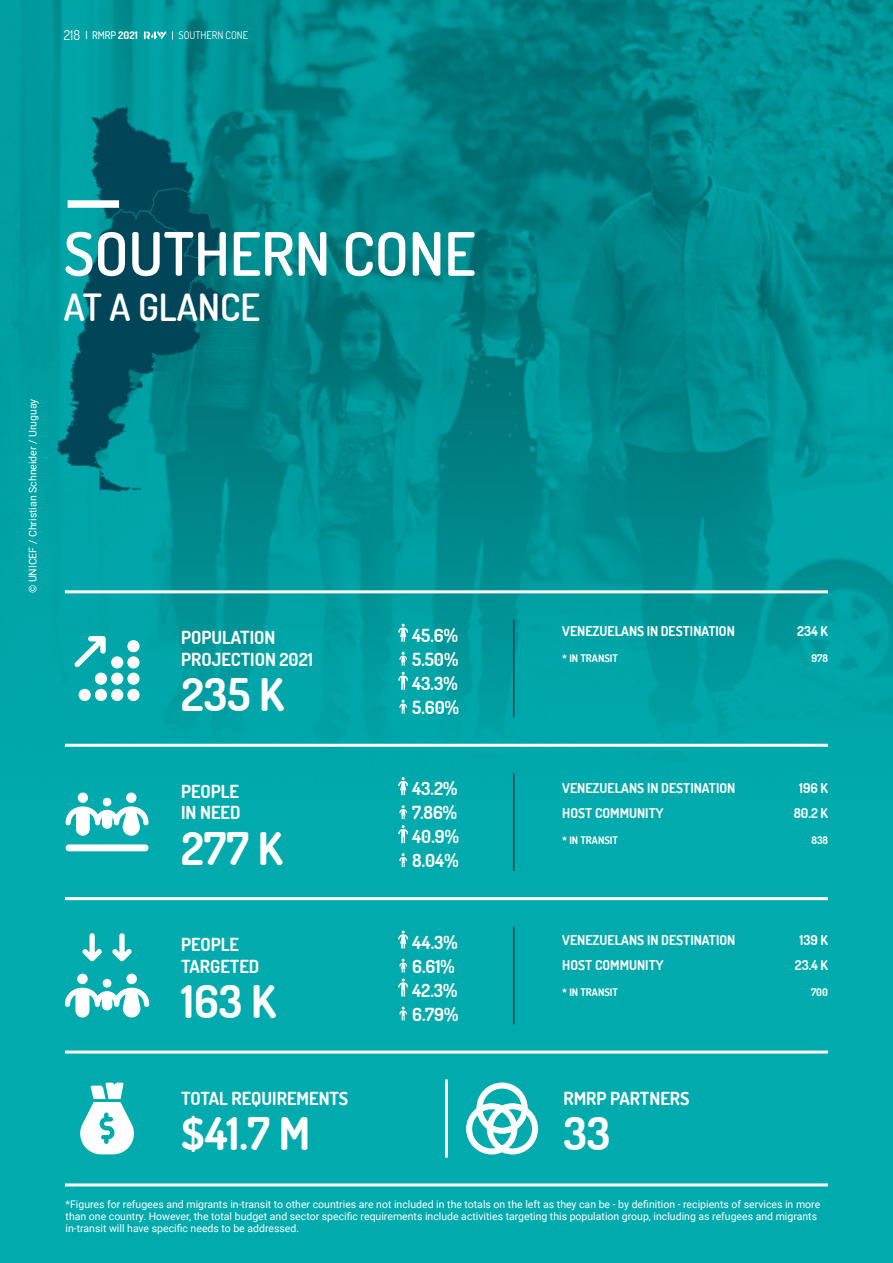
<style>
.page{position:relative;width:893px;height:1263px;background:#00aaad}
.page>*{position:absolute;margin:0;border:0;box-sizing:border-box;transform-origin:0 0}
.t1{font:600 60px "Dosis";color:#fff}
.t2{font:700 45px "Dosis";color:#fff}
.t3{font:600 37.5px "Dosis";color:#fff}
.t4{font:700 18px/24px "Dosis";color:#fff}
.t5{font:700 13.5px/25.5px "Dosis";color:#fff}
.t6{font:10.5px/12px "Roboto";color:#fff}
.t7{font:700 10.5px "Dosis";color:#fff}
.t8{font:500 10.5px "Dosis";color:#fff}
.t9{font:10.5px "Dosis";color:#fff}
.s1{font-weight:400;font-size:13.5px}
.s2{font-weight:700}
</style>
<div class="page">
<img style="left:0;top:0;width:893px;height:799px">
<svg style="left:56px;top:208px;width:172px;height:284px"></svg>
<svg style="left:90px;top:106px;width:133px;height:154px"></svg>
<svg style="left:185px;top:278px;width:48px;height:44px;background:#005966"></svg>
<svg style="left:144px;top:31px;width:22px;height:8px"></svg>
<div style="left:68px;top:200px;width:51px;height:8px;background:#fff"></div>
<hr style="left:65px;top:1183px;width:763px;height:3px;background:#fff">
<hr style="left:65px;top:590px;width:763px;height:3px;background:#fff">
<hr style="left:65px;top:744px;width:763px;height:3px;background:#fff">
<hr style="left:65px;top:897px;width:763px;height:3px;background:#fff">
<hr style="left:65px;top:1050px;width:763px;height:3px;background:#fff">
<hr style="left:445px;top:1079px;width:3px;height:78px;background:#fff">
<svg style="left:80px;top:1082px;width:54px;height:72px"></svg>
<svg style="left:466px;top:1082px;width:72px;height:72px"></svg>
<svg style="left:65px;top:988px;width:84px;height:29px"></svg>
<div style="left:126px;top:973px;width:11px;height:11px;background:#fff;border-radius:50%"></div>
<div style="left:77px;top:973px;width:11px;height:11px;background:#fff;border-radius:50%"></div>
<div style="left:103px;top:979px;width:8px;height:9px;background:#fff;border-radius:50%"></div>
<svg style="left:82px;top:933px;width:20px;height:28px"></svg>
<svg style="left:112px;top:933px;width:20px;height:28px"></svg>
<hr style="left:513px;top:926px;width:1px;height:98px;background:#004658">
<div style="left:127px;top:689px;width:12px;height:12px;background:#fff;border-radius:50%"></div>
<div style="left:127px;top:673px;width:12px;height:12px;background:#fff;border-radius:50%"></div>
<div style="left:127px;top:656px;width:12px;height:12px;background:#fff;border-radius:50%"></div>
<div style="left:111px;top:689px;width:12px;height:12px;background:#fff;border-radius:50%"></div>
<div style="left:111px;top:673px;width:12px;height:12px;background:#fff;border-radius:50%"></div>
<div style="left:95px;top:689px;width:12px;height:12px;background:#fff;border-radius:50%"></div>
<div style="left:79px;top:689px;width:12px;height:12px;background:#fff;border-radius:50%"></div>
<div style="left:95px;top:673px;width:12px;height:12px;background:#fff;border-radius:50%"></div>
<div style="left:111px;top:656px;width:12px;height:12px;background:#fff;border-radius:50%"></div>
<div style="left:127px;top:640px;width:12px;height:12px;background:#fff;border-radius:50%"></div>
<svg style="left:75px;top:636px;width:31px;height:31px"></svg>
<hr style="left:513px;top:620px;width:1px;height:97px;background:#004658">
<svg style="left:66px;top:806px;width:83px;height:30px"></svg>
<div style="left:126px;top:792px;width:10px;height:11px;background:#fff;border-radius:50%"></div>
<div style="left:78px;top:792px;width:10px;height:11px;background:#fff;border-radius:50%"></div>
<div style="left:103px;top:798px;width:8px;height:8px;background:#fff;border-radius:50%"></div>
<div style="left:66px;top:844px;width:83px;height:7px;background:#fff;border-radius:3px"></div>
<hr style="left:513px;top:773px;width:1px;height:98px;background:#004658">
<svg style="left:399px;top:700px;width:8px;height:14px"></svg>
<svg style="left:398px;top:672px;width:10px;height:18px"></svg>
<svg style="left:398px;top:624px;width:10px;height:18px"></svg>
<svg style="left:399px;top:652px;width:8px;height:14px"></svg>
<svg style="left:399px;top:853px;width:8px;height:14px"></svg>
<svg style="left:398px;top:825px;width:10px;height:18px"></svg>
<svg style="left:398px;top:777px;width:10px;height:18px"></svg>
<svg style="left:399px;top:805px;width:8px;height:14px"></svg>
<svg style="left:399px;top:1006px;width:8px;height:14px"></svg>
<svg style="left:398px;top:930px;width:10px;height:19px"></svg>
<svg style="left:398px;top:959px;width:10px;height:38px"></svg>
<p class="t8" style="left:64px;top:29px;width:76px"><span class="s1">218</span> | RMRP <span class="s2">2021</span></p>
<p class="t9" style="left:179px;top:29px;width:71px">SOUTHERN CONE</p>
<h1 class="t1" style="left:64px;top:215px;width:413px">SOUTHERN CONE</h1>
<h3 class="t3" style="left:64px;top:283px;width:198px">AT A GLANCE</h3>
<p class="t6" style="left:26px;top:593px;width:196px;rotate:-90deg">© UNICEF / Christian Schneider / Uruguay</p>
<h3 class="t4" style="left:181px;top:627px;width:133px;line-height:21.6px">POPULATION<br>PROJECTION 2021</h3>
<h2 class="t2" style="left:181px;top:665px;width:105px">235 K</h2>
<h3 class="t4" style="left:181px;top:780px;width:61px;line-height:21.6px">PEOPLE<br>IN NEED</h3>
<h2 class="t2" style="left:181px;top:819px;width:103px">277 K</h2>
<h3 class="t4" style="left:181px;top:933px;width:80px;line-height:21.6px">PEOPLE<br>TARGETED</h3>
<h2 class="t2" style="left:181px;top:972px;width:96px">163 K</h2>
<h3 class="t4" style="left:412px;top:623px;width:48px;text-align:justify">45.6% 5.50% 43.3% 5.60%</h3>
<h3 class="t4" style="left:412px;top:776px;width:48px;text-align:justify">43.2% 7.86% 40.9% 8.04%</h3>
<h3 class="t4" style="left:412px;top:929px;width:48px">44.3%<br>6.61%<br>42.3%<br>6.79%</h3>
<p class="t5" style="left:562px;top:618px;width:174px">VENEZUELANS IN DESTINATION</p>
<p class="t7" style="left:562px;top:651px;width:57px">* IN TRANSIT</p>
<p class="t5" style="left:562px;top:774px;width:174px">VENEZUELANS IN DESTINATION<br>HOST COMMUNITY</p>
<p class="t7" style="left:562px;top:833px;width:57px">* IN TRANSIT</p>
<p class="t5" style="left:562px;top:927px;width:174px">VENEZUELANS IN DESTINATION<br>HOST COMMUNITY</p>
<p class="t7" style="left:562px;top:985px;width:57px">* IN TRANSIT</p>
<p class="t5" style="left:797px;top:618px;width:32px">234 K</p>
<p class="t7" style="left:811px;top:651px;width:18px">978</p>
<p class="t5" style="left:794px;top:774px;width:36px;text-align:center">196 K<br>80.2 K</p>
<p class="t7" style="left:811px;top:833px;width:18px">838</p>
<p class="t5" style="left:795px;top:927px;width:35px;text-align:center">139 K<br>23.4 K</p>
<p class="t7" style="left:811px;top:985px;width:19px">700</p>
<h3 class="t4" style="left:181px;top:1086px;width:169px">TOTAL REQUIREMENTS</h3>
<h2 class="t2" style="left:181px;top:1105px;width:131px">$41.7 M</h2>
<h3 class="t4" style="left:563px;top:1086px;width:128px">RMRP PARTNERS</h3>
<h2 class="t2" style="left:563px;top:1105px;width:48px">33</h2>
<p class="t6" style="left:66px;top:1197px;width:756px">*Figures for refugees and migrants in-transit to other countries are not included in the totals on the left as they can be - by definition - recipients of services in more than one country. However, the total budget and sector specific requirements include activities targeting this population group, including as refugees and migrants in-transit will have specific needs to be addressed.</p>
</div>
